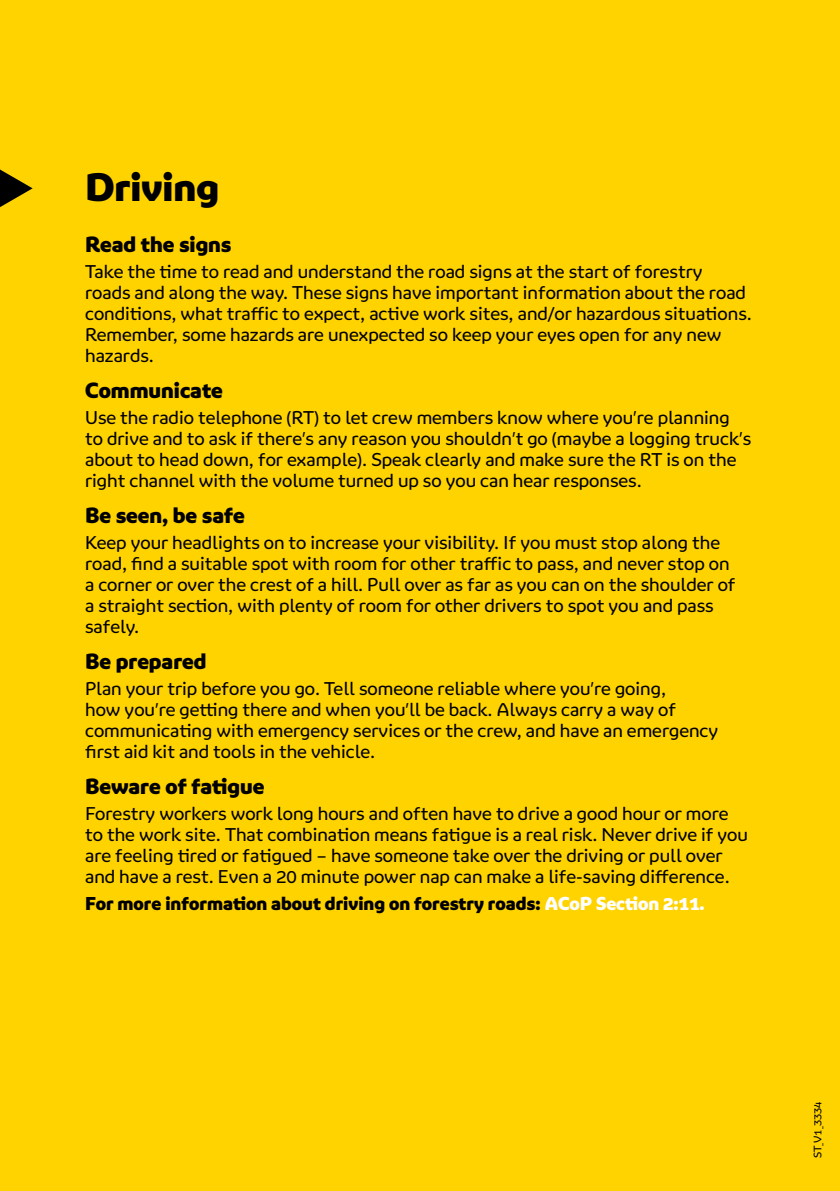
<style>
.page{position:relative;width:840px;height:1191px;background:#fff}
.page>*{position:absolute;margin:0;border:0;box-sizing:border-box;transform-origin:0 0}
.t1{font:900 36px "Ringo";color:#000}
.t2{font:900 20px "Ringo";color:#000}
.t3{font:17px/21px "Ringo";color:#000}
.t4{font:900 17px "Ringo";color:#000}
.t5{font:10px "Ringo";color:#000}
.s1{color:#fff}
</style>
<div class="page">
<div style="left:0;top:0;width:839px;height:1191px;background:#ffd300"></div>
<svg style="left:0;top:169px;width:33px;height:38px"></svg>
<h1 class="t1" style="left:85px;top:164px;width:135px">Driving</h1>
<p class="t2" style="left:85px;top:231px;width:148px">Read the signs</p>
<p class="t3" style="left:85px;top:261px;width:668px">Take the time to read and understand the road signs at the start of forestry roads and along the way. These signs have important information about the road conditions, what traffic to expect, active work sites, and/or hazardous situations.<br>Remember, some hazards are unexpected so keep your eyes open for any new hazards.</p>
<p class="t2" style="left:85px;top:377px;width:139px">Communicate</p>
<p class="t3" style="left:85px;top:407px;width:667px">Use the radio telephone (RT) to let crew members know where you’re planning to drive and to ask if there’s any reason you shouldn’t go (maybe a logging truck’s about to head down, for example). Speak clearly and make sure the RT is on the right channel with the volume turned up so you can hear responses.</p>
<p class="t2" style="left:85px;top:502px;width:161px">Be seen, be safe</p>
<p class="t3" style="left:85px;top:532px;width:651px">Keep your headlights on to increase your visibility. If you must stop along the road, find a suitable spot with room for other traffic to pass, and never stop on a corner or over the crest of a hill. Pull over as far as you can on the shoulder of a straight section, with plenty of room for other drivers to spot you and pass safely.</p>
<p class="t2" style="left:85px;top:648px;width:123px">Be prepared</p>
<p class="t3" style="left:85px;top:678px;width:634px">Plan your trip before you go. Tell someone reliable where you’re going,<br>how you’re getting there and when you’ll be back. Always carry a way of communicating with emergency services or the crew, and have an emergency first aid kit and tools in the vehicle.</p>
<p class="t2" style="left:85px;top:773px;width:181px">Beware of fatigue</p>
<p class="t3" style="left:85px;top:803px;width:664px">Forestry workers work long hours and often have to drive a good hour or more to the work site. That combination means fatigue is a real risk. Never drive if you are feeling tired or fatigued – have someone take over the driving or pull over and have a rest. Even a 20 minute power nap can make a life-saving difference.</p>
<p class="t4" style="left:85px;top:892px;width:620px">For more information about driving on forestry roads: <span class="s1">ACoP Section 2:11.</span></p>
<p class="t5" style="left:810px;top:1158px;width:58px;rotate:-90deg">ST_V1_3334</p>
</div>
